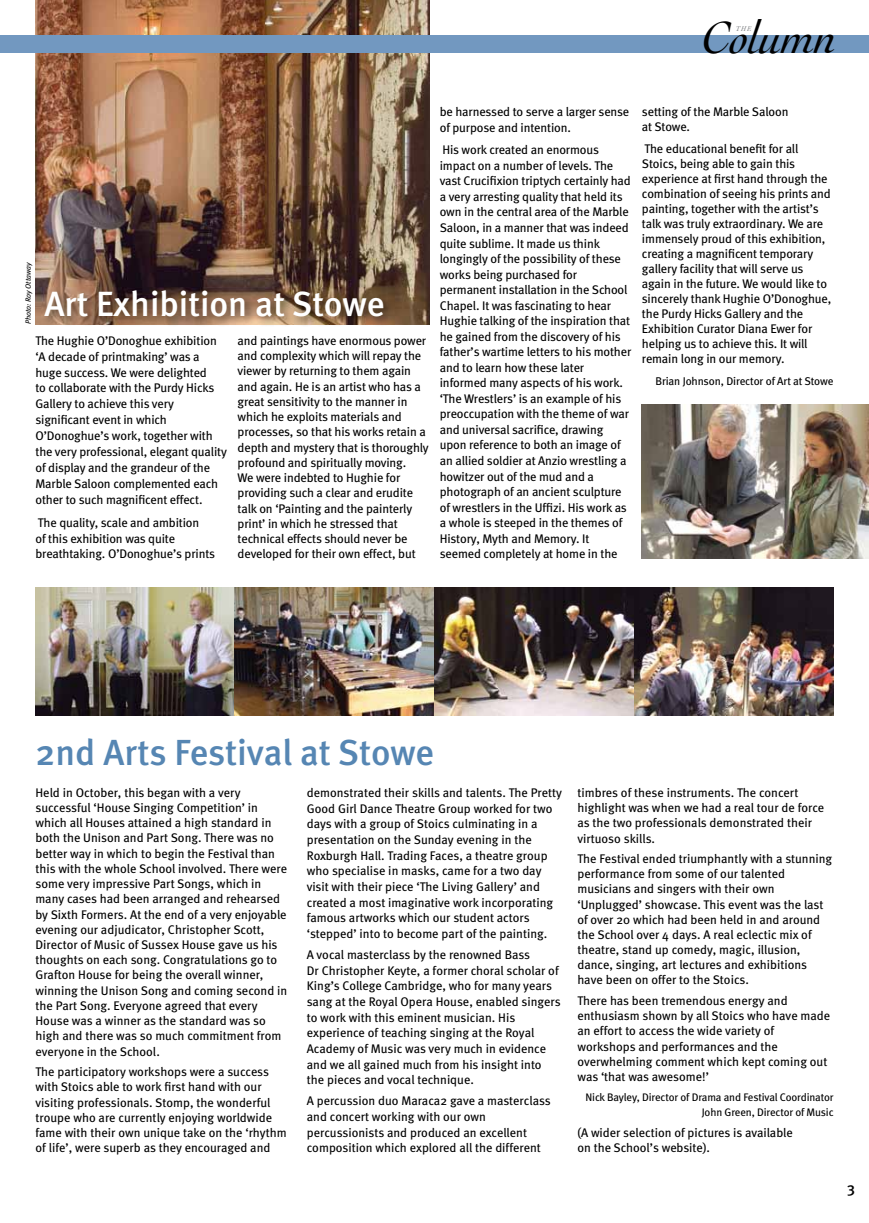
<style>
.page{position:relative;width:869px;height:1223px;background:#fff}
.page>*{position:absolute;margin:0;border:0;box-sizing:border-box;transform-origin:0 0}
.t1{font:italic 47.25px "Cochin";letter-spacing:-.02em;color:#000}
.t2{font:500 36.25px "Meta";color:#5686b3}
.t3{font:500 35px "Meta";color:#fff}
.t4{font:500 15px "Meta";color:#000}
.t5{font:12.5px/15.2px "Meta";letter-spacing:-.01em;color:#000}
.t6{font:11.25px "Meta";letter-spacing:-.01em;color:#000}
.t7{font:11px/15.1px "Meta";letter-spacing:-.01em;color:#000;text-align:right}
.t8{font:italic 7.5px "Meta";color:#000}
.t9{font:italic 7.25px "Cochin";color:#808285}
</style>
<div class="page">
<img style="left:35px;top:0;width:394px;height:324px">
<img style="left:641px;top:405px;width:227px;height:153px">
<img style="left:35px;top:587px;width:200px;height:128px">
<img style="left:235px;top:587px;width:199px;height:128px">
<img style="left:434px;top:587px;width:199px;height:128px">
<img style="left:633px;top:587px;width:200px;height:128px">
<div style="left:0;top:35px;width:868px;height:18px;background:#7298c0"></div>
<div style="left:40px;top:286px;width:353px;height:41px;background:#000;opacity:.5"></div>
<h1 class="t1" style="left:701px;top:11px;width:137px">Column</h1>
<p class="t9" style="left:735px;top:25px;width:17px">THE</p>
<p class="t8" style="left:24px;top:324px;width:63px;rotate:-90deg">Photo: Roy Ottaway</p>
<h3 class="t3" style="left:44px;top:283px;width:341px">Art Exhibition at Stowe</h3>
<p class="t5" style="left:35px;top:332px;width:193px;line-height:15.9px">The Hughie O’Donoghue exhibition ‘A decade of printmaking’ was a huge success. We were delighted<br>to collaborate with the Purdy Hicks<br>Gallery to achieve this very significant event in which<br>O’Donoghue’s work, together with the very professional, elegant quality of display and the grandeur of the<br>Marble Saloon complemented each other to such magnificent effect.</p>
<p class="t5" style="left:35px;top:514px;width:181px;line-height:15.9px">The quality, scale and ambition<br>of this exhibition was quite breathtaking. O’Donoghue’s prints</p>
<p class="t5" style="left:237px;top:333px;width:192px">and paintings have enormous power and complexity which will repay the viewer by returning to them again and again. He is an artist who has a great sensitivity to the manner in which he exploits materials and processes, so that his works retain a depth and mystery that is thoroughly profound and spiritually moving.<br>We were indebted to Hughie for providing such a clear and erudite talk on ‘Painting and the painterly print’ in which he stressed that technical effects should never be developed for their own effect, but</p>
<p class="t5" style="left:439px;top:104px;width:191px">be harnessed to serve a larger sense of purpose and intention.</p>
<p class="t5" style="left:439px;top:142px;width:193px">His work created an enormous impact on a number of levels. The vast Crucifixion triptych certainly had a very arresting quality that held its own in the central area of the Marble Saloon, in a manner that was indeed quite sublime. It made us think longingly of the possibility of these works being purchased for permanent installation in the School Chapel. It was fascinating to hear Hughie talking of the inspiration that he gained from the discovery of his father’s wartime letters to his mother and to learn how these later informed many aspects of his work. ‘The Wrestlers’ is an example of his preoccupation with the theme of war and universal sacrifice, drawing upon reference to both an image of an allied soldier at Anzio wrestling a howitzer out of the mud and a photograph of an ancient sculpture of wrestlers in the Uffizi. His work as a whole is steeped in the themes of History, Myth and Memory. It seemed completely at home in the</p>
<p class="t5" style="left:641px;top:104px;width:148px">setting of the Marble Saloon at Stowe.</p>
<p class="t5" style="left:641px;top:141px;width:191px">The educational benefit for all Stoics, being able to gain this experience at first hand through the combination of seeing his prints and painting, together with the artist’s talk was truly extraordinary. We are immensely proud of this exhibition, creating a magnificent temporary gallery facility that will serve us again in the future. We would like to sincerely thank Hughie O’Donoghue, the Purdy Hicks Gallery and the Exhibition Curator Diana Ewer for helping us to achieve this. It will remain long in our memory.</p>
<p class="t6" style="left:655px;top:375px;width:179px">Brian Johnson, Director of Art at Stowe</p>
<h2 class="t2" style="left:35px;top:731px;width:400px">2nd Arts Festival at Stowe</h2>
<p class="t5" style="left:35px;top:784px;width:253px">Held in October, this began with a very successful ‘House Singing Competition’ in which all Houses attained a high standard in both the Unison and Part Song. There was no better way in which to begin the Festival than this with the whole School involved. There were some very impressive Part Songs, which in many cases had been arranged and rehearsed by Sixth Formers. At the end of a very enjoyable evening our adjudicator, Christopher Scott, Director of Music of Sussex House gave us his thoughts on each song. Congratulations go to Grafton House for being the overall winner, winning the Unison Song and coming second in the Part Song. Everyone agreed that every House was a winner as the standard was so high and there was so much commitment from everyone in the School.</p>
<p class="t5" style="left:35px;top:1063px;width:253px">The participatory workshops were a success with Stoics able to work first hand with our visiting professionals. Stomp, the wonderful troupe who are currently enjoying worldwide fame with their own unique take on the ‘rhythm of life’, were superb as they encouraged and</p>
<p class="t5" style="left:306px;top:784px;width:257px;line-height:15.6px">demonstrated their skills and talents. The Pretty Good Girl Dance Theatre Group worked for two days with a group of Stoics culminating in a presentation on the Sunday evening in the Roxburgh Hall. Trading Faces, a theatre group who specialise in masks, came for a two day visit with their piece ‘The Living Gallery’ and created a most imaginative work incorporating famous artworks which our student actors ‘stepped’ into to become part of the painting.</p>
<p class="t5" style="left:306px;top:946px;width:255px;line-height:15.6px">A vocal masterclass by the renowned Bass<br>Dr Christopher Keyte, a former choral scholar of King’s College Cambridge, who for many years sang at the Royal Opera House, enabled singers to work with this eminent musician. His experience of teaching singing at the Royal Academy of Music was very much in evidence and we all gained much from his insight into the pieces and vocal technique.</p>
<p class="t5" style="left:306px;top:1092px;width:245px;line-height:15.6px">A percussion duo Maraca2 gave a masterclass and concert working with our own percussionists and produced an excellent composition which explored all the different</p>
<p class="t5" style="left:577px;top:785px;width:248px">timbres of these instruments. The concert highlight was when we had a real tour de force as the two professionals demonstrated their virtuoso skills.</p>
<p class="t5" style="left:577px;top:851px;width:256px">The Festival ended triumphantly with a stunning performance from some of our talented musicians and singers with their own ‘Unplugged’ showcase. This event was the last of over 20 which had been held in and around the School over 4 days. A real eclectic mix of theatre, stand up comedy, magic, illusion, dance, singing, art lectures and exhibitions have been on offer to the Stoics.</p>
<p class="t5" style="left:577px;top:992px;width:254px">There has been tremendous energy and enthusiasm shown by all Stoics who have made an effort to access the wide variety of workshops and performances and the overwhelming comment which kept coming out was ‘that was awesome!’</p>
<p class="t7" style="left:585px;top:1089px;width:249px">Nick Bayley, Director of Drama and Festival Coordinator<br>John Green, Director of Music</p>
<p class="t5" style="left:577px;top:1124px;width:217px">(A wider selection of pictures is available on the School’s website).</p>
<p class="t4" style="left:846px;top:1179px;width:9px">3</p>
</div>
